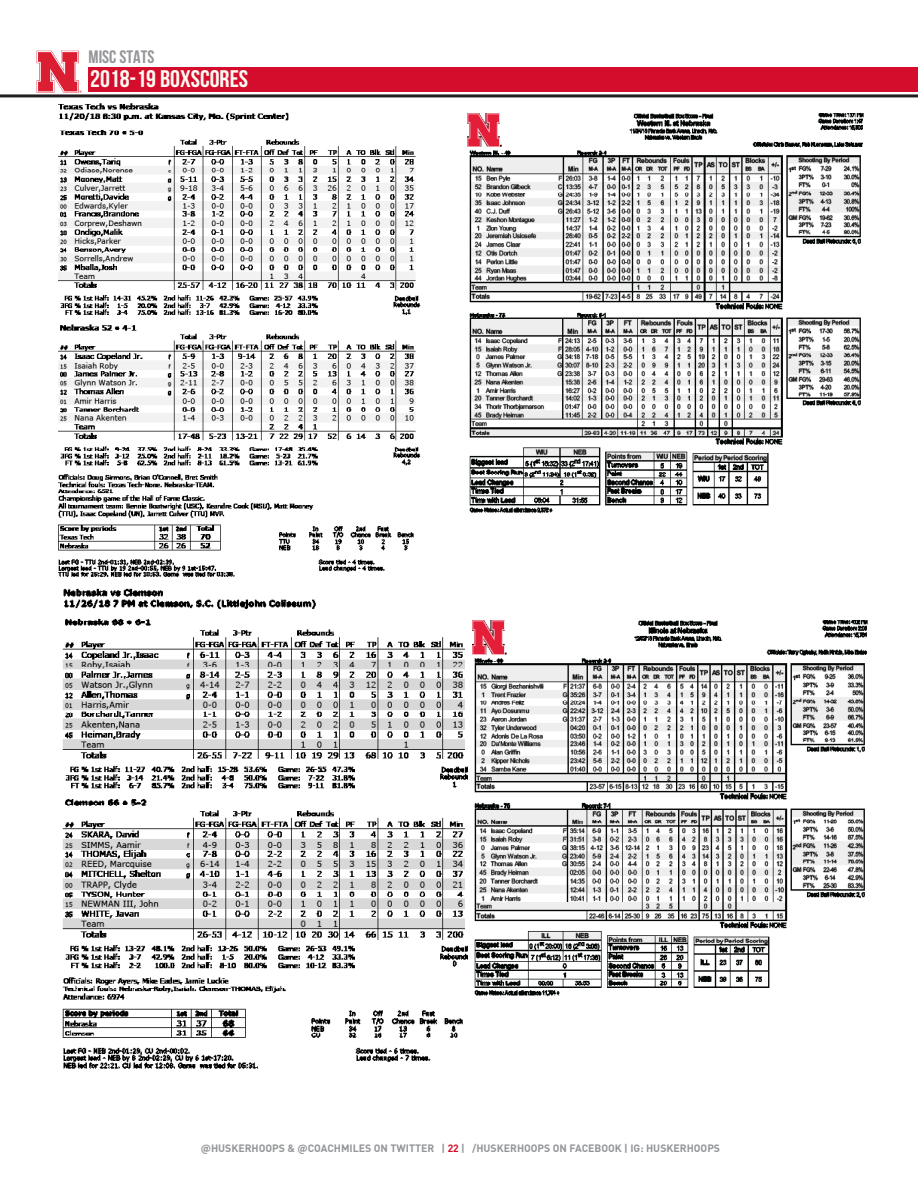
<style>
.page{position:relative;width:918px;height:1188px;background:#fff}
.page>*{position:absolute;margin:0;border:0;box-sizing:border-box;transform-origin:0 0}
.t1{font:900 27px "adineue PRO";letter-spacing:.01em;color:#fff;scale:.75 1}
.t2{font:700 24px "Bebas Neue";color:#fdfbf4;scale:1.04 1}
.t3{font:700 18px "Bebas Neue";color:#939598;scale:1.04 1}
.t4{font:700 10.5px "Adihaus DIN";color:#939598}
.s1{color:#d30d2b}
</style>
<div class="page">
<hr style="left:0;top:94px;width:918px;height:3px;background:#231f20">
<div style="left:89px;top:67px;width:829px;height:25px;background:#d30d2b"></div>
<svg style="left:37px;top:51px;width:45px;height:42px"></svg>
<img style="left:472px;top:621px;width:396px;height:375px">
<img style="left:468px;top:113px;width:396px;height:401px">
<img style="left:58px;top:103px;width:363px;height:474px">
<img style="left:62px;top:588px;width:406px;height:481px">
<h3 class="t3" style="left:89px;top:47px;width:65px">MISC STATS</h3>
<p class="t2" style="left:90px;top:66px;width:153px">2018-19 BOXSCORES</p>
<h1 class="t1" style="left:56px;top:64px;width:88px">MEDIA</h1>
<p class="t4" style="left:201px;top:1140px;width:521px">@HUSKERHOOPS &amp; @COACHMILES ON TWITTER | <span class="s1">22</span> | /HUSKERHOOPS ON FACEBOOK | IG: HUSKERHOOPS</p>
</div>
